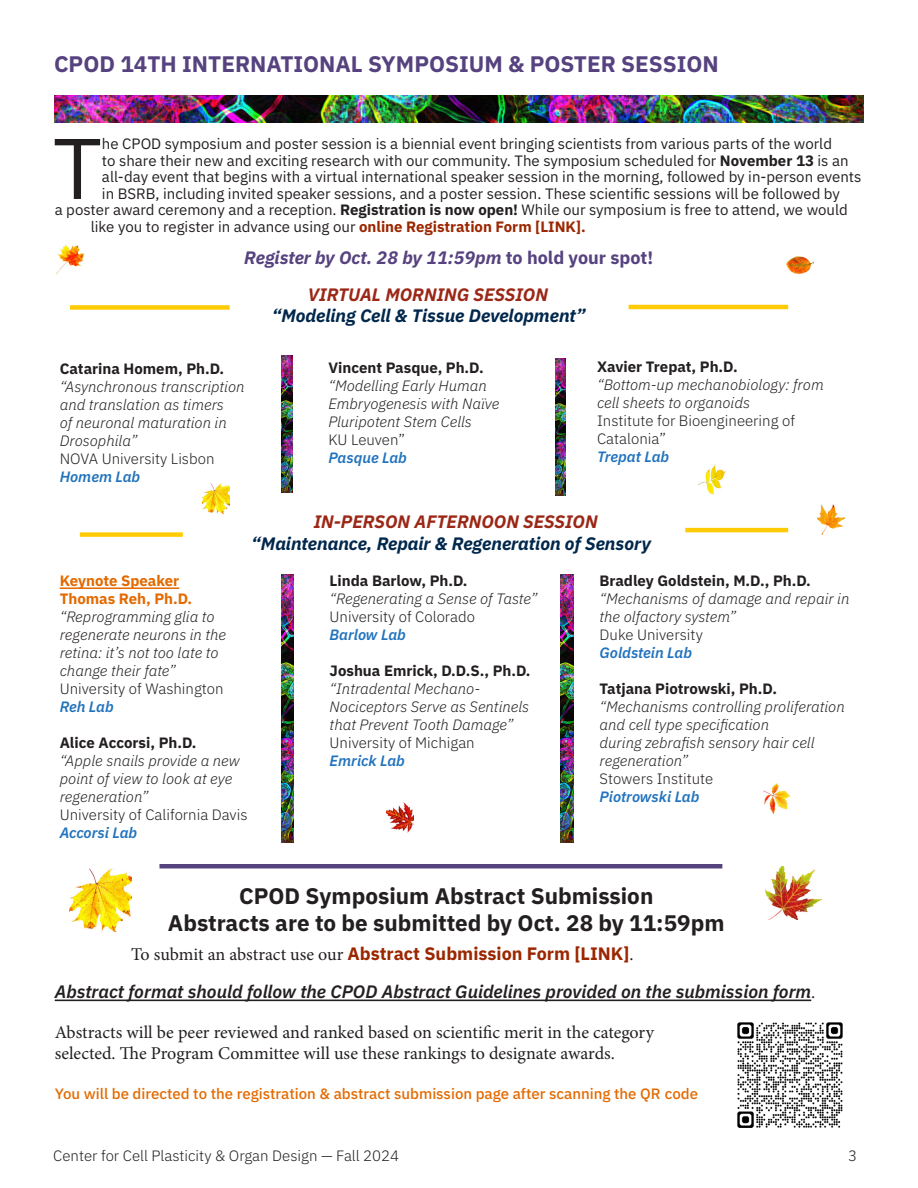
<style>
.page{position:relative;width:918px;height:1188px;background:#fff}
.page>*{position:absolute;margin:0;border:0;box-sizing:border-box;transform-origin:0 0}
.t1{font:85.95px "IBM Plex Sans";color:#231f20}
.t2{font:700 22.5px "IBM Plex Sans";color:#231f20}
.t3{font:700 22.5px "IBM Plex Sans";color:#55427f}
.t4{font:18px/21.6px "Minion Pro";color:#231f20}
.t5{font:italic 600 18px "IBM Plex Sans";color:#231f20}
.t6{font:italic 700 18px "IBM Plex Sans";color:#00274c}
.t7{font:700 18px "IBM Plex Sans";color:#9b2700}
.t8{font:italic 700 18px "IBM Plex Sans";color:#9b2716}
.t9{font:italic 700 18px "IBM Plex Sans";color:#55427f}
.t10{font:italic 300 15px/18px "IBM Plex Sans";color:#231f20}
.t11{font:15px "IBM Plex Sans";color:#231f20}
.t12{font:300 15px/18px "IBM Plex Sans";color:#231f20}
.t13{font:700 15px "IBM Plex Sans";color:#231f20}
.t14{font:italic 600 15px "IBM Plex Sans";color:#2273bd}
.t15{font:500 15px "IBM Plex Sans";color:#e36a00}
.t16{font:700 15px "IBM Plex Sans";color:#e36a00}
.s1{font-weight:700}
.s2{font-weight:700;color:#9b2700}
.s3{font-style:normal}
.s4{font-family:"Minion Pro";font-weight:400;color:#231f20}
.s5{font-family:"Minion Pro";font-weight:400;font-style:normal}
</style>
<div class="page">
<img style="left:55px;top:95px;width:808px;height:27px">
<img style="left:282px;top:356px;width:10px;height:137px">
<img style="left:70px;top:868px;width:62px;height:63px">
<img style="left:765px;top:867px;width:58px;height:52px">
<img style="left:387px;top:802px;width:27px;height:31px">
<img style="left:699px;top:464px;width:27px;height:30px">
<img style="left:787px;top:257px;width:27px;height:17px">
<img style="left:818px;top:504px;width:27px;height:31px">
<img style="left:56px;top:245px;width:27px;height:30px">
<img style="left:203px;top:484px;width:27px;height:30px">
<hr style="left:60px;top:587px;width:119px;height:2px;background:#e36a00">
<img style="left:282px;top:575px;width:12px;height:267px">
<img style="left:561px;top:575px;width:12px;height:267px">
<div style="left:70px;top:305px;width:160px;height:5px;background:#ffcb05"></div>
<hr style="left:629px;top:305px;width:159px;height:4px;background:#ffcb05">
<div style="left:80px;top:532px;width:103px;height:5px;background:#ffcb05"></div>
<hr style="left:685px;top:528px;width:103px;height:4px;background:#ffcb05">
<img style="left:555px;top:359px;width:11px;height:137px">
<hr style="left:55px;top:1000px;width:756px;height:1px;background:#231f20">
<img style="left:737px;top:1022px;width:106px;height:106px">
<hr style="left:159px;top:864px;width:563px;height:4px;background:#55427f">
<img style="left:763px;top:784px;width:27px;height:30px">
<p class="t3" style="left:54px;top:46px;width:666px">CPOD 14TH INTERNATIONAL SYMPOSIUM &amp; POSTER SESSION</p>
<p class="t1" style="left:53px;top:103px;width:51px">T</p>
<p class="t11" style="left:102px;top:133px;width:732px">he CPOD symposium and poster session is a biennial event bringing scientists from various parts of the world</p>
<p class="t11" style="left:102px;top:149px;width:748px">to share their new and exciting research with our community. The symposium scheduled for <span class="s1">November 13</span> is an</p>
<p class="t11" style="left:102px;top:166px;width:761px">all-day event that begins with a virtual international speaker session in the morning, followed by in-person events</p>
<p class="t11" style="left:102px;top:182px;width:740px">in BSRB, including invited speaker sessions, and a poster session. These scientific sessions will be followed by</p>
<p class="t11" style="left:55px;top:199px;width:795px">a poster award ceremony and a reception. <span class="s1">Registration is now open!</span> While our symposium is free to attend, we would</p>
<p class="t11" style="left:91px;top:215px;width:496px">like you to register in advance using our <span class="s2">online Registration Form [LINK].</span></p>
<p class="t9" style="left:244px;top:244px;width:410px">Register by Oct. 28 by 11:59pm <span class="s3">to hold your spot!</span></p>
<p class="t8" style="left:308px;top:280px;width:242px">VIRTUAL MORNING SESSION</p>
<p class="t6" style="left:272px;top:302px;width:315px">“Modeling Cell &amp; Tissue Development”</p>
<p class="t13" style="left:60px;top:357px;width:166px">Catarina Homem, Ph.D.</p>
<p class="t10" style="left:60px;top:377px;width:186px">“Asynchronous transcription and translation as timers<br>of neuronal maturation in<br>Drosophila”</p>
<p class="t12" style="left:60px;top:449px;width:156px">NOVA University Lisbon</p>
<p class="t14" style="left:60px;top:465px;width:82px">Homem Lab</p>
<p class="t13" style="left:328px;top:356px;width:157px">Vincent Pasque, Ph.D.</p>
<p class="t10" style="left:328px;top:375px;width:173px">“Modelling Early Human<br>Embryogenesis with Naïve<br>Pluripotent Stem Cells</p>
<p class="t12" style="left:328px;top:429px;width:78px">KU Leuven”</p>
<p class="t14" style="left:328px;top:446px;width:80px">Pasque Lab</p>
<p class="t13" style="left:597px;top:355px;width:142px">Xavier Trepat, Ph.D.</p>
<p class="t10" style="left:597px;top:374px;width:228px">“Bottom-up mechanobiology: from cell sheets to organoids</p>
<p class="t12" style="left:597px;top:410px;width:200px">Institute for Bioengineering of<br>Catalonia”</p>
<p class="t14" style="left:597px;top:445px;width:74px">Trepat Lab</p>
<p class="t8" style="left:314px;top:507px;width:285px">IN-PERSON AFTERNOON SESSION</p>
<p class="t6" style="left:252px;top:529px;width:401px">“Maintenance, Repair &amp; Regeneration of Sensory</p>
<p class="t16" style="left:60px;top:569px;width:121px">Keynote Speaker</p>
<p class="t16" style="left:60px;top:587px;width:134px">Thomas Reh, Ph.D.</p>
<p class="t10" style="left:60px;top:607px;width:168px">“Reprogramming glia to regenerate neurons in the retina: it’s not too late to change their fate”</p>
<p class="t12" style="left:60px;top:679px;width:165px">University of Washington</p>
<p class="t14" style="left:60px;top:695px;width:56px">Reh Lab</p>
<p class="t13" style="left:60px;top:731px;width:138px">Alice Accorsi, Ph.D.</p>
<p class="t10" style="left:60px;top:751px;width:182px">“Apple snails provide a new point of view to look at eye regeneration”</p>
<p class="t12" style="left:60px;top:805px;width:189px">University of California Davis</p>
<p class="t14" style="left:60px;top:821px;width:79px">Accorsi Lab</p>
<p class="t13" style="left:330px;top:569px;width:139px">Linda Barlow, Ph.D.</p>
<p class="t10" style="left:330px;top:589px;width:209px">“Regenerating a Sense of Taste”</p>
<p class="t12" style="left:330px;top:607px;width:147px">University of Colorado</p>
<p class="t14" style="left:330px;top:623px;width:78px">Barlow Lab</p>
<p class="t13" style="left:330px;top:659px;width:202px">Joshua Emrick, D.D.S., Ph.D.</p>
<p class="t10" style="left:330px;top:679px;width:201px">“Intradental Mechano-<br>Nociceptors Serve as Sentinels that Prevent Tooth Damage”</p>
<p class="t12" style="left:330px;top:733px;width:147px">University of Michigan</p>
<p class="t14" style="left:330px;top:749px;width:77px">Emrick Lab</p>
<p class="t13" style="left:600px;top:569px;width:213px">Bradley Goldstein, M.D., Ph.D.</p>
<p class="t10" style="left:600px;top:589px;width:251px">“Mechanisms of damage and repair in the olfactory system”</p>
<p class="t12" style="left:600px;top:625px;width:105px">Duke University</p>
<p class="t14" style="left:600px;top:641px;width:94px">Goldstein Lab</p>
<p class="t13" style="left:600px;top:677px;width:179px">Tatjana Piotrowski, Ph.D.</p>
<p class="t10" style="left:600px;top:697px;width:247px">“Mechanisms controlling proliferation and cell type specification<br>during zebrafish sensory hair cell regeneration”</p>
<p class="t12" style="left:600px;top:769px;width:115px">Stowers Institute</p>
<p class="t14" style="left:600px;top:785px;width:101px">Piotrowski Lab</p>
<p class="t2" style="left:239px;top:878px;width:416px">CPOD Symposium Abstract Submission</p>
<p class="t2" style="left:168px;top:905px;width:558px">Abstracts are to be submitted by Oct. 28 by 11:59pm</p>
<p class="t7" style="left:131px;top:939px;width:504px"><span class="s4">To submit an abstract use our</span> Abstract Submission Form [LINK]<span class="s4">.</span></p>
<p class="t5" style="left:55px;top:978px;width:762px">Abstract format should follow the CPOD Abstract Guidelines provided on the submission form<span class="s5">.</span></p>
<p class="t4" style="left:55px;top:1021px;width:601px">Abstracts will be peer reviewed and ranked based on scientific merit in the category selected. The Program Committee will use these rankings to designate awards.</p>
<p class="t15" style="left:55px;top:1082px;width:645px">You will be directed to the registration &amp; abstract submission page after scanning the QR code</p>
<p class="t12" style="left:53px;top:1145px;width:348px">Center for Cell Plasticity &amp; Organ Design — Fall 2024</p>
<p class="t12" style="left:848px;top:1145px;width:10px">3</p>
</div>
